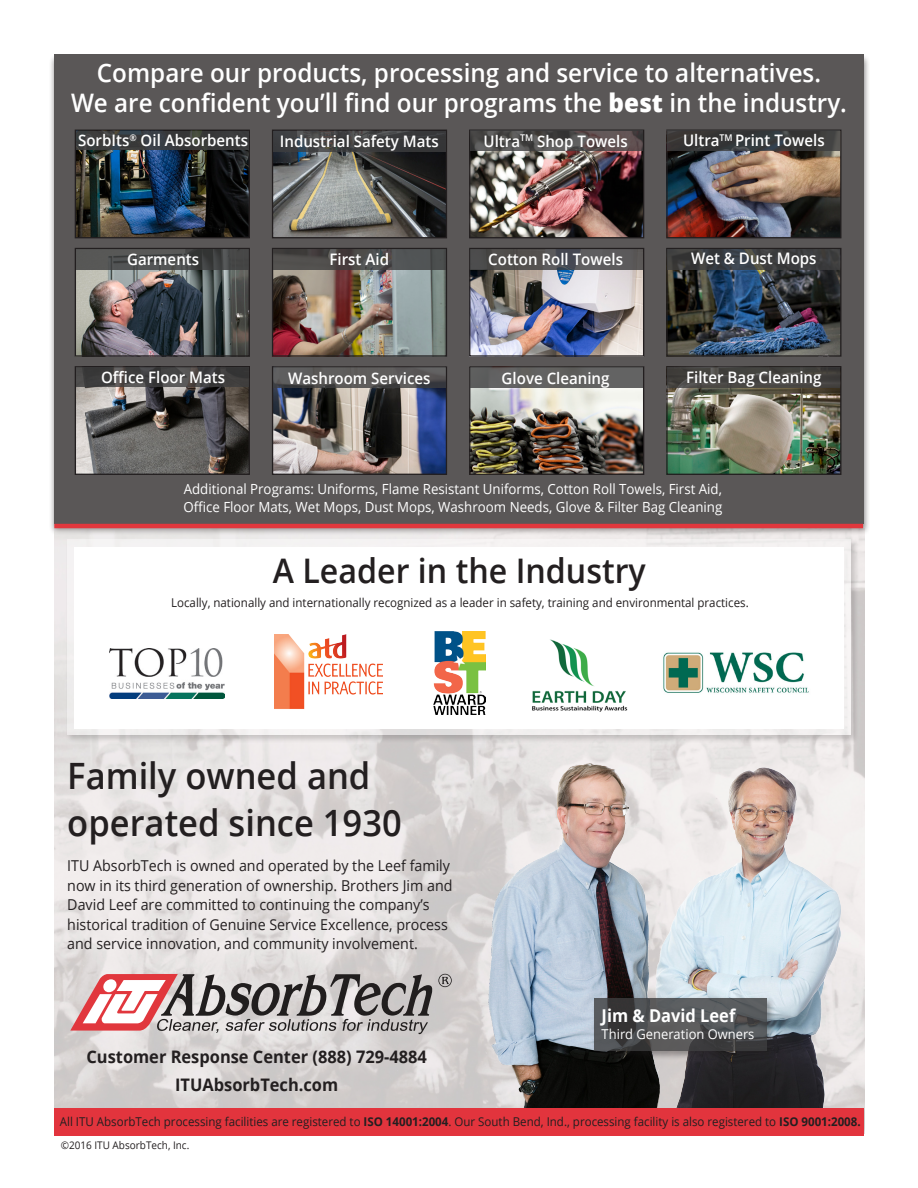
<style>
.page{position:relative;width:918px;height:1188px;background:#fff}
.page>*{position:absolute;margin:0;border:0;box-sizing:border-box;transform-origin:0 0}
.t1{font:600 36.3px "Open Sans";color:#231f20;scale:.95 1}
.t2{font:600 33.9px "Open Sans";color:#231f20;scale:.95 1}
.t3{font:600 25.5px "Open Sans";color:#fff;scale:.95 1}
.t4{font:700 17.7px "Open Sans";color:#fff;scale:.93 1}
.t5{font:700 17.25px "Open Sans";color:#231f20;scale:.95 1}
.t6{font:600 15.9px "Open Sans";color:#fff;scale:.95 1}
.t7{font:15px/19.5px "Open Sans";color:#231f20;scale:.95 1}
.t8{font:13.95px "Open Sans";color:#fff;scale:.95 1}
.t9{font:13.65px "Open Sans";color:#fff;scale:.95 1}
.t10{font:12.15px "Open Sans";color:#231f20;scale:.95 1}
.t11{font:10.5px "Open Sans";color:#231f20;scale:.95 1}
.s1{font-weight:800}
.s2{font-weight:700}
</style>
<div class="page">
<div style="left:54px;top:54px;width:810px;height:470px;background:#5a5757"></div>
<img style="left:54px;top:528px;width:810px;height:580px">
<img style="left:484px;top:759px;width:368px;height:349px">
<div style="left:54px;top:1108px;width:810px;height:28px;background:#e2343d"></div>
<div style="left:592px;top:996px;width:184px;height:65px;background:#231f20;opacity:.5"></div>
<svg style="left:594px;top:998px;width:172px;height:53px;background:#4e4f51"></svg>
<svg style="left:70px;top:974px;width:382px;height:60px;background:#b5a2a2"></svg>
<hr style="left:54px;top:524px;width:809px;height:4px;background:#e1373d">
<img style="left:77px;top:150px;width:171px;height:86px">
<div style="left:75px;top:130px;width:175px;height:108px;border:1px solid #231f20"></div>
<div style="left:76px;top:131px;width:173px;height:19px;background:#3e3e3f"></div>
<img style="left:274px;top:151px;width:171px;height:85px">
<div style="left:272px;top:130px;width:175px;height:108px;border:1px solid #231f20"></div>
<svg style="left:273px;top:131px;width:173px;height:20px;background:#3e3e40"></svg>
<img style="left:471px;top:151px;width:171px;height:85px">
<div style="left:469px;top:130px;width:175px;height:108px;border:1px solid #231f20"></div>
<svg style="left:470px;top:131px;width:173px;height:20px"></svg>
<img style="left:668px;top:151px;width:171px;height:85px">
<div style="left:666px;top:130px;width:175px;height:108px;border:1px solid #231f20"></div>
<svg style="left:668px;top:131px;width:172px;height:20px;background:#38393a"></svg>
<img style="left:77px;top:269px;width:171px;height:86px">
<div style="left:75px;top:248px;width:175px;height:109px;border:1px solid #231f20"></div>
<svg style="left:76px;top:249px;width:173px;height:20px;fill:#515252"></svg>
<img style="left:274px;top:269px;width:171px;height:86px">
<div style="left:272px;top:248px;width:175px;height:109px;border:1px solid #231f20"></div>
<svg style="left:273px;top:249px;width:173px;height:20px;fill:#504f4e"></svg>
<img style="left:471px;top:269px;width:171px;height:86px">
<div style="left:469px;top:248px;width:175px;height:109px;border:1px solid #231f20"></div>
<svg style="left:470px;top:249px;width:173px;height:20px"></svg>
<img style="left:668px;top:269px;width:171px;height:86px">
<div style="left:666px;top:248px;width:175px;height:109px;border:1px solid #231f20"></div>
<svg style="left:668px;top:249px;width:172px;height:20px;background:#3c3e3f"></svg>
<img style="left:77px;top:387px;width:171px;height:86px">
<div style="left:75px;top:366px;width:175px;height:109px;border:1px solid #231f20"></div>
<svg style="left:76px;top:367px;width:173px;height:20px;fill:#3f3e3e"></svg>
<img style="left:274px;top:388px;width:171px;height:85px">
<div style="left:272px;top:366px;width:175px;height:109px;border:1px solid #231f20"></div>
<svg style="left:273px;top:367px;width:173px;height:21px"></svg>
<img style="left:471px;top:388px;width:171px;height:85px">
<div style="left:469px;top:366px;width:175px;height:109px;border:1px solid #231f20"></div>
<div style="left:470px;top:367px;width:173px;height:21px;background:#626262"></div>
<img style="left:668px;top:388px;width:171px;height:85px">
<div style="left:666px;top:366px;width:175px;height:109px;border:1px solid #231f20"></div>
<div style="left:668px;top:367px;width:172px;height:21px;background:#3e3e3f"></div>
<div style="left:65px;top:538px;width:794px;height:206px;background:#231f20;opacity:.5"></div>
<svg style="left:67px;top:540px;width:784px;height:195px;fill:#f4f2f2"></svg>
<div style="left:75px;top:548px;width:769px;height:181px;background:#fff"></div>
<img style="left:434px;top:632px;width:52px;height:82px">
<img style="left:532px;top:639px;width:96px;height:73px">
<img style="left:663px;top:652px;width:146px;height:41px">
<img style="left:109px;top:648px;width:115px;height:51px">
<img style="left:275px;top:634px;width:108px;height:75px">
<div style="left:307px;top:698px;width:77px;height:15px;background:#fff"></div>
<p class="t3" style="left:97px;top:55px;width:764px">Compare our products, processing and service to alternatives.</p>
<p class="t3" style="left:71px;top:85px;width:818px">We are confident you’ll find our programs the <span class="s1">best</span> in the industry.</p>
<p class="t6" style="left:78px;top:129px;width:180px">SorbIts<sup>®</sup> Oil Absorbents</p>
<p class="t6" style="left:280px;top:130px;width:169px">Industrial Safety Mats</p>
<p class="t6" style="left:484px;top:130px;width:153px">Ultra<sup>TM</sup> Shop Towels</p>
<p class="t6" style="left:683px;top:129px;width:151px">Ultra<sup>TM</sup> Print Towels</p>
<p class="t6" style="left:127px;top:249px;width:77px">Garments</p>
<p class="t6" style="left:330px;top:248px;width:64px">First Aid</p>
<p class="t6" style="left:488px;top:248px;width:143px">Cotton Roll Towels</p>
<p class="t6" style="left:691px;top:248px;width:134px">Wet &amp; Dust Mops</p>
<p class="t6" style="left:101px;top:367px;width:132px">Office Floor Mats</p>
<p class="t6" style="left:288px;top:367px;width:151px">Washroom Services</p>
<p class="t6" style="left:502px;top:367px;width:115px">Glove Cleaning</p>
<p class="t6" style="left:686px;top:366px;width:144px">Filter Bag Cleaning</p>
<p class="t8" style="left:184px;top:480px;width:568px">Additional Programs: Uniforms, Flame Resistant Uniforms, Cotton Roll Towels, First Aid,</p>
<p class="t8" style="left:183px;top:498px;width:569px">Office Floor Mats, Wet Mops, Dust Mops, Washroom Needs, Glove &amp; Filter Bag Cleaning</p>
<p class="t2" style="left:273px;top:547px;width:394px">A Leader in the Industry</p>
<p class="t10" style="left:171px;top:594px;width:609px">Locally, nationally and internationally recognized as a leader in safety, training and environmental practices.</p>
<p class="t1" style="left:67px;top:751px;width:321px">Family owned and</p>
<p class="t1" style="left:67px;top:798px;width:354px">operated since 1930</p>
<p class="t7" style="left:67px;top:856px;width:407px">ITU AbsorbTech is owned and operated by the Leef family now in its third generation of ownership. Brothers Jim and David Leef are committed to continuing the company’s historical tradition of Genuine Service Excellence, process and service innovation, and community involvement.</p>
<p class="t4" style="left:602px;top:1003px;width:145px">Jim &amp; David Leef</p>
<p class="t9" style="left:602px;top:1025px;width:162px">Third Generation Owners</p>
<p class="t5" style="left:86px;top:1045px;width:360px">Customer Response Center (888) 729-4884</p>
<p class="t5" style="left:175px;top:1072px;width:173px">ITUAbsorbTech.com</p>
<p class="t10" style="left:60px;top:1113px;width:845px">All ITU AbsorbTech processing facilities are registered to <span class="s2">ISO 14001:2004</span>. Our South Bend, Ind., processing facility is also registered to <span class="s2">ISO 9001:2008.</span></p>
<p class="t11" style="left:61px;top:1138px;width:137px">©2016 ITU AbsorbTech, Inc.</p>
</div>
